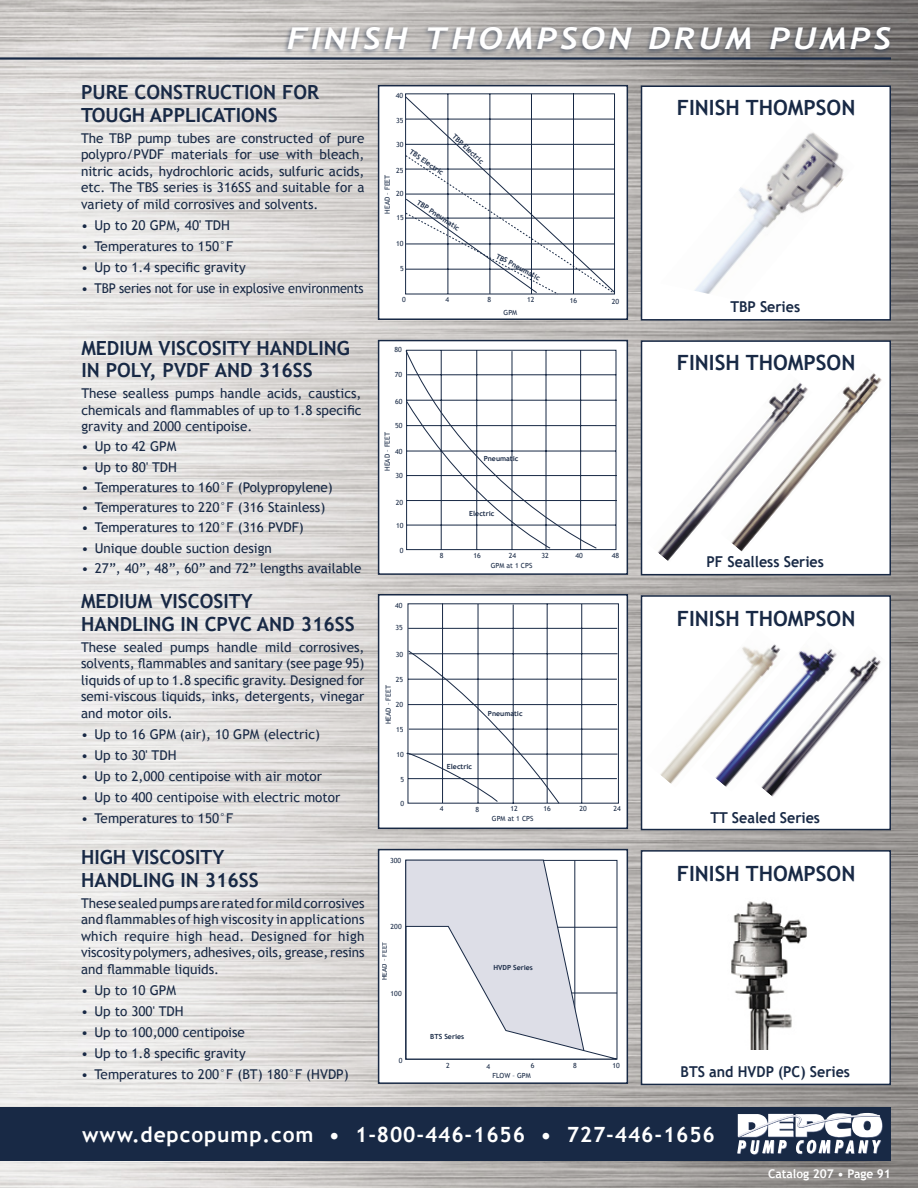
<style>
.page{position:relative;width:918px;height:1188px;background:#fff}
.page>*{position:absolute;margin:0;border:0;box-sizing:border-box;transform-origin:0 0}
.t1{font:italic 700 30px "Trebuchet";letter-spacing:.1em;color:#fff;scale:1.15 1}
.t2{font:700 21px "Trebuchet MS";color:#182945}
.t3{font:700 21px "Trebuchet MS";letter-spacing:.04em;color:#fff}
.t4{font:700 19.5px/22.5px "Trebuchet MS";color:#182945}
.t5{font:700 15px "Trebuchet MS";color:#182945;scale:.95 1}
.t6{font:13.5px/16.5px "Trebuchet MS";color:#182945;text-align:justify}
.t7{font:700 12px "Trebuchet MS";color:#fff}
.t8{font:7.05px "Trebuchet MS";color:#182945}
.t9{font:700 7.05px "Trebuchet MS";color:#182945}
</style>
<div class="page">
<img style="left:0;top:0;width:918px;height:1188px">
<div style="left:0;top:1108px;width:891px;height:53px;background:#182945"></div>
<div style="left:642px;top:851px;width:248px;height:233px;background:#fff"></div>
<div style="left:641px;top:850px;width:250px;height:235px;border:2px solid #182945"></div>
<div style="left:642px;top:86px;width:248px;height:234px;background:#fff"></div>
<div style="left:641px;top:86px;width:250px;height:235px;border:2px solid #182945"></div>
<div style="left:642px;top:341px;width:248px;height:234px;background:#fff"></div>
<div style="left:641px;top:340px;width:250px;height:235px;border:2px solid #182945"></div>
<div style="left:642px;top:596px;width:248px;height:234px;background:#fff"></div>
<div style="left:641px;top:595px;width:250px;height:235px;border:2px solid #182945"></div>
<svg style="left:737px;top:1113px;width:146px;height:42px"></svg>
<hr style="left:0;top:57px;width:891px;height:3px;background:#182945">
<div style="left:379px;top:850px;width:248px;height:233px;background:#fff"></div>
<div style="left:378px;top:849px;width:250px;height:235px;border:2px solid #182945"></div>
<div style="left:379px;top:595px;width:248px;height:233px;background:#fff"></div>
<div style="left:378px;top:594px;width:250px;height:235px;border:2px solid #182945"></div>
<div style="left:282px;top:24px;width:612px;height:32px;background:#182945;opacity:.5"></div>
<div style="left:379px;top:341px;width:248px;height:233px;background:#fff"></div>
<div style="left:378px;top:340px;width:250px;height:235px;border:2px solid #182945"></div>
<div style="left:379px;top:86px;width:248px;height:233px;background:#fff"></div>
<div style="left:378px;top:85px;width:250px;height:235px;border:2px solid #182945"></div>
<svg style="left:405px;top:350px;width:212px;height:200px"></svg>
<svg style="left:406px;top:604px;width:213px;height:200px"></svg>
<svg style="left:405px;top:860px;width:212px;height:200px"></svg>
<svg style="left:405px;top:93px;width:210px;height:202px"></svg>
<img style="left:694px;top:132px;width:150px;height:162px">
<img style="left:658px;top:476px;width:62px;height:85px">
<img style="left:720px;top:373px;width:162px;height:179px">
<img style="left:660px;top:726px;width:41px;height:58px">
<img style="left:701px;top:644px;width:75px;height:143px">
<img style="left:754px;top:646px;width:135px;height:153px">
<img style="left:731px;top:901px;width:76px;height:148px">
<p class="t1" style="left:287px;top:21px;width:526px">FINISH THOMPSON DRUM PUMPS</p>
<p class="t4" style="left:81px;top:81px;width:240px">PURE CONSTRUCTION FOR<br>TOUGH APPLICATIONS</p>
<p class="t6" style="left:81px;top:130px;width:285px">The TBP pump tubes are constructed of pure polypro/PVDF materials for use with bleach, nitric acids, hydrochloric acids, sulfuric acids, etc. The TBS series is 316SS and suitable for a variety of mild corrosives and solvents.</p>
<p class="t6" style="left:81px;top:217px;width:151px">• Up to 20 GPM, 40' TDH</p>
<p class="t6" style="left:81px;top:238px;width:154px">• Temperatures to 150°F</p>
<p class="t6" style="left:81px;top:259px;width:166px">• Up to 1.4 specific gravity</p>
<p class="t6" style="left:81px;top:280px;width:284px">• TBP series not for use in explosive environments</p>
<p class="t4" style="left:81px;top:336px;width:270px">MEDIUM VISCOSITY HANDLING<br>IN POLY, PVDF AND 316SS</p>
<p class="t6" style="left:81px;top:385px;width:282px">These sealless pumps handle acids, caustics, chemicals and flammables of up to 1.8 specific gravity and 2000 centipoise.</p>
<p class="t6" style="left:81px;top:439px;width:96px">• Up to 42 GPM</p>
<p class="t6" style="left:81px;top:459px;width:97px">• Up to 80' TDH</p>
<p class="t6" style="left:81px;top:479px;width:253px">• Temperatures to 160°F (Polypropylene)</p>
<p class="t6" style="left:81px;top:499px;width:246px">• Temperatures to 220°F (316 Stainless)</p>
<p class="t6" style="left:81px;top:520px;width:224px">• Temperatures to 120°F (316 PVDF)</p>
<p class="t6" style="left:81px;top:540px;width:192px">• Unique double suction design</p>
<p class="t6" style="left:81px;top:560px;width:282px">• 27”, 40”, 48”, 60” and 72” lengths available</p>
<p class="t4" style="left:81px;top:590px;width:275px">MEDIUM VISCOSITY<br>HANDLING IN CPVC AND 316SS</p>
<p class="t6" style="left:81px;top:639px;width:285px">These sealed pumps handle mild corrosives, solvents, flammables and sanitary (see page 95) liquids of up to 1.8 specific gravity. Designed for semi-viscous liquids, inks, detergents, vinegar and motor oils.</p>
<p class="t6" style="left:81px;top:726px;width:241px">• Up to 16 GPM (air), 10 GPM (electric)</p>
<p class="t6" style="left:81px;top:747px;width:97px">• Up to 30' TDH</p>
<p class="t6" style="left:81px;top:768px;width:243px">• Up to 2,000 centipoise with air motor</p>
<p class="t6" style="left:81px;top:789px;width:261px">• Up to 400 centipoise with electric motor</p>
<p class="t6" style="left:81px;top:810px;width:154px">• Temperatures to 150°F</p>
<p class="t4" style="left:81px;top:846px;width:179px">HIGH VISCOSITY<br>HANDLING IN 316SS</p>
<p class="t6" style="left:81px;top:895px;width:285px">These sealed pumps are rated for mild corrosives and flammables of high viscosity in applications which require high head. Designed for high viscosity polymers, adhesives, oils, grease, resins and flammable liquids.</p>
<p class="t6" style="left:81px;top:982px;width:96px">• Up to 10 GPM</p>
<p class="t6" style="left:81px;top:1003px;width:104px">• Up to 300' TDH</p>
<p class="t6" style="left:81px;top:1024px;width:165px">• Up to 100,000 centipoise</p>
<p class="t6" style="left:81px;top:1045px;width:166px">• Up to 1.8 specific gravity</p>
<p class="t6" style="left:81px;top:1066px;width:269px">• Temperatures to 200°F (BT) 180°F (HVDP)</p>
<p class="t8" style="left:396px;top:91px;width:9px">40</p>
<p class="t8" style="left:396px;top:116px;width:9px">35</p>
<p class="t8" style="left:396px;top:141px;width:9px">30</p>
<p class="t9" style="left:456px;top:132px;width:41px;rotate:42deg">TBP Electric</p>
<p class="t9" style="left:420px;top:198px;width:51px;rotate:33deg">TBP Pneumatic</p>
<p class="t9" style="left:413px;top:147px;width:41px;rotate:34deg">TBS Electric</p>
<p class="t8" style="left:396px;top:167px;width:9px">25</p>
<p class="t8" style="left:383px;top:214px;width:40px;rotate:-90deg">HEAD – FEET</p>
<p class="t8" style="left:396px;top:190px;width:9px">20</p>
<p class="t8" style="left:396px;top:213px;width:9px">15</p>
<p class="t8" style="left:396px;top:240px;width:9px">10</p>
<p class="t8" style="left:400px;top:265px;width:5px">5</p>
<p class="t8" style="left:402px;top:296px;width:5px">0</p>
<p class="t8" style="left:394px;top:345px;width:9px">80</p>
<p class="t8" style="left:395px;top:371px;width:9px">70</p>
<p class="t8" style="left:395px;top:398px;width:9px">60</p>
<p class="t8" style="left:395px;top:422px;width:9px">50</p>
<p class="t8" style="left:395px;top:447px;width:9px">40</p>
<p class="t8" style="left:395px;top:471px;width:9px">30</p>
<p class="t8" style="left:396px;top:498px;width:9px">20</p>
<p class="t8" style="left:396px;top:521px;width:9px">10</p>
<p class="t8" style="left:400px;top:546px;width:5px">0</p>
<p class="t8" style="left:383px;top:471px;width:40px;rotate:-90deg">HEAD – FEET</p>
<p class="t8" style="left:395px;top:601px;width:9px">40</p>
<p class="t8" style="left:396px;top:624px;width:9px">35</p>
<p class="t8" style="left:396px;top:650px;width:9px">30</p>
<p class="t8" style="left:396px;top:675px;width:9px">25</p>
<p class="t8" style="left:396px;top:701px;width:9px">20</p>
<p class="t8" style="left:396px;top:726px;width:9px">15</p>
<p class="t8" style="left:397px;top:750px;width:9px">10</p>
<p class="t8" style="left:401px;top:775px;width:5px">5</p>
<p class="t8" style="left:401px;top:800px;width:5px">0</p>
<p class="t8" style="left:384px;top:724px;width:40px;rotate:-90deg">HEAD – FEET</p>
<p class="t8" style="left:390px;top:856px;width:13px">300</p>
<p class="t8" style="left:391px;top:922px;width:13px">200</p>
<p class="t8" style="left:380px;top:980px;width:40px;rotate:-90deg">HEAD – FEET</p>
<p class="t8" style="left:391px;top:989px;width:13px">100</p>
<p class="t8" style="left:399px;top:1056px;width:5px">0</p>
<p class="t8" style="left:445px;top:296px;width:5px">4</p>
<p class="t9" style="left:499px;top:251px;width:50px;rotate:28deg">TBS Pneumatic</p>
<p class="t8" style="left:488px;top:296px;width:5px">8</p>
<p class="t8" style="left:527px;top:296px;width:9px">12</p>
<p class="t8" style="left:570px;top:297px;width:9px">16</p>
<p class="t8" style="left:612px;top:297px;width:9px">20</p>
<p class="t8" style="left:504px;top:308px;width:15px">GPM</p>
<p class="t9" style="left:484px;top:454px;width:36px">Pneumatic</p>
<p class="t9" style="left:469px;top:510px;width:27px">Electric</p>
<p class="t8" style="left:440px;top:551px;width:5px">8</p>
<p class="t8" style="left:474px;top:552px;width:9px">16</p>
<p class="t8" style="left:509px;top:551px;width:9px">24</p>
<p class="t8" style="left:541px;top:551px;width:9px">32</p>
<p class="t8" style="left:575px;top:551px;width:9px">40</p>
<p class="t8" style="left:612px;top:551px;width:9px">48</p>
<p class="t8" style="left:491px;top:561px;width:43px">GPM at 1 CPS</p>
<p class="t9" style="left:488px;top:709px;width:36px">Pneumatic</p>
<p class="t9" style="left:447px;top:762px;width:27px">Electric</p>
<p class="t8" style="left:440px;top:805px;width:5px">4</p>
<p class="t8" style="left:475px;top:805px;width:5px">8</p>
<p class="t8" style="left:510px;top:805px;width:9px">12</p>
<p class="t8" style="left:544px;top:805px;width:9px">16</p>
<p class="t8" style="left:579px;top:805px;width:9px">20</p>
<p class="t8" style="left:613px;top:805px;width:9px">24</p>
<p class="t8" style="left:492px;top:815px;width:43px">GPM at 1 CPS</p>
<p class="t9" style="left:430px;top:1032px;width:35px">BTS Series</p>
<p class="t9" style="left:493px;top:964px;width:41px">HVDP Series</p>
<p class="t8" style="left:446px;top:1062px;width:5px">2</p>
<p class="t8" style="left:487px;top:1062px;width:5px">4</p>
<p class="t8" style="left:531px;top:1062px;width:5px">6</p>
<p class="t8" style="left:573px;top:1062px;width:5px">8</p>
<p class="t8" style="left:613px;top:1062px;width:9px">10</p>
<p class="t8" style="left:492px;top:1071px;width:40px">FLOW – GPM</p>
<p class="t2" style="left:677px;top:94px;width:180px">FINISH THOMPSON</p>
<p class="t5" style="left:730px;top:297px;width:75px">TBP Series</p>
<p class="t2" style="left:677px;top:350px;width:180px">FINISH THOMPSON</p>
<p class="t5" style="left:707px;top:553px;width:125px">PF Sealless Series</p>
<p class="t2" style="left:677px;top:605px;width:180px">FINISH THOMPSON</p>
<p class="t5" style="left:710px;top:808px;width:117px">TT Sealed Series</p>
<p class="t2" style="left:677px;top:860px;width:180px">FINISH THOMPSON</p>
<p class="t5" style="left:681px;top:1062px;width:180px">BTS and HVDP (PC) Series</p>
<p class="t3" style="left:82px;top:1121px;width:634px">www.depcopump.com • 1-800-446-1656 • 727-446-1656</p>
<p class="t7" style="left:768px;top:1166px;width:124px">Catalog 207 • Page 91</p>
</div>
